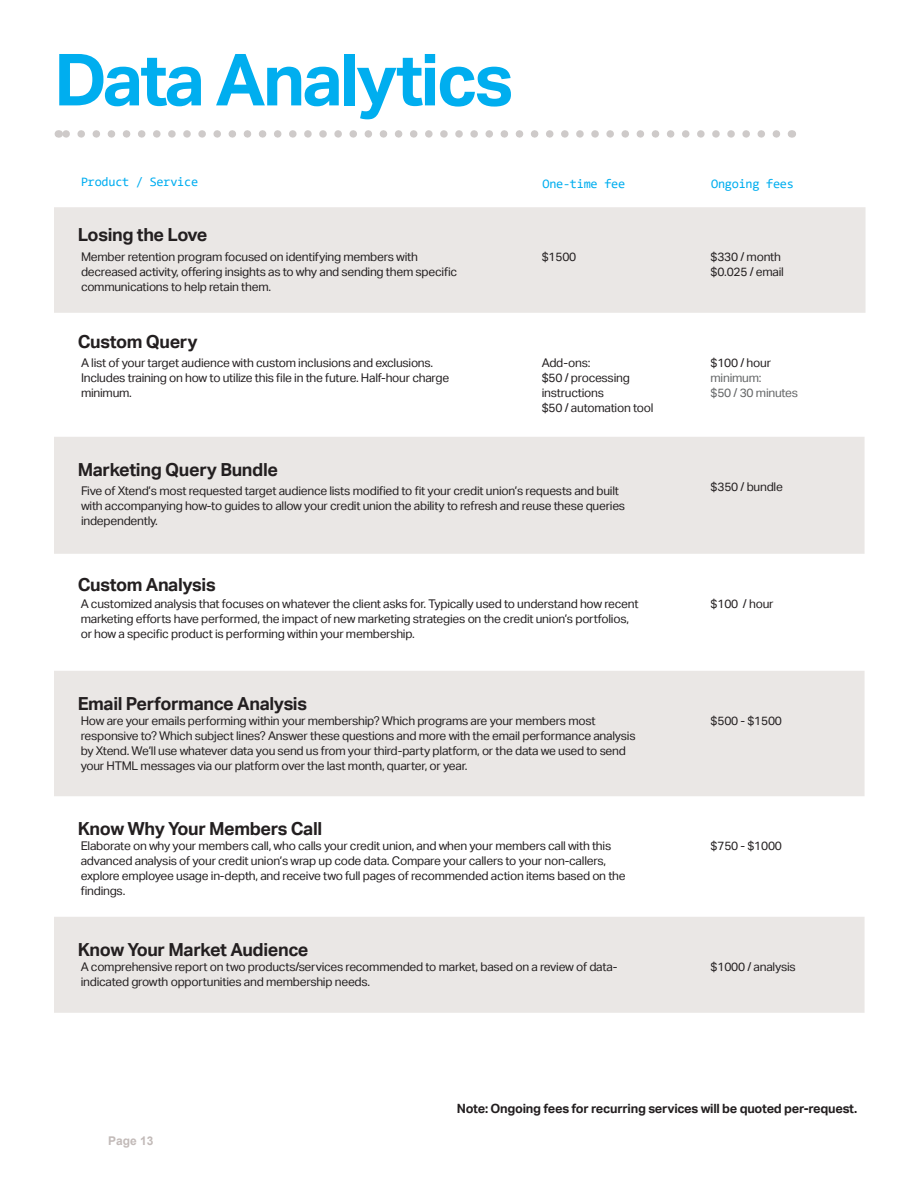
<style>
.page{position:relative;width:918px;height:1188px;background:#fff}
.page>*{position:absolute;margin:0;border:0;box-sizing:border-box;transform-origin:0 0}
.t1{font:700 72px "Aktiv Grotesk";letter-spacing:-.04em;color:#00aeef}
.t2{font:700 18px "Aktiv Grotesk";letter-spacing:-.02em;color:#231f20}
.t3{font:12.9px "Consolas";letter-spacing:-.02em;color:#00aeef}
.t4{font:12.9px "Consolas";letter-spacing:-.02em;color:#00adf0}
.t5{font:700 12.75px "Aktiv Grotesk";letter-spacing:-.02em;color:#231f20}
.t6{font:12px/15px "Aktiv Grotesk";letter-spacing:-.02em;color:#231f20}
.t7{font:12px "Aktiv Grotesk";letter-spacing:-.02em;color:#626465}
.t8{font:700 12px "Arial";color:#c2bab8}
</style>
<div class="page">
<div style="left:54px;top:437px;width:811px;height:117px;background:#eae7e5"></div>
<svg style="left:54px;top:671px;width:811px;height:342px;fill:#eae7e5"></svg>
<svg style="left:66px;top:130px;width:710px;height:8px"></svg>
<div style="left:54px;top:207px;width:812px;height:106px;background:#eae7e5"></div>
<p class="t1" style="left:54px;top:38px;width:461px">Data Analytics</p>
<p class="t4" style="left:81px;top:173px;width:119px">Product / Service</p>
<p class="t3" style="left:542px;top:175px;width:84px">One-time fee</p>
<p class="t3" style="left:711px;top:175px;width:84px">Ongoing fees</p>
<p class="t2" style="left:78px;top:224px;width:131px">Losing the Love</p>
<p class="t6" style="left:81px;top:250px;width:378px">Member retention program focused on identifying members with decreased activity, offering insights as to why and sending them specific communications to help retain them.</p>
<p class="t6" style="left:542px;top:250px;width:36px">$1500</p>
<p class="t6" style="left:711px;top:250px;width:72px">$330 / month</p>
<p class="t6" style="left:711px;top:265px;width:75px">$0.025 / email</p>
<p class="t2" style="left:78px;top:331px;width:121px">Custom Query</p>
<p class="t6" style="left:81px;top:355px;width:370px">A list of your target audience with custom inclusions and exclusions.<br>Includes training on how to utilize this file in the future. Half-hour charge minimum.</p>
<p class="t6" style="left:542px;top:355px;width:113px">Add-ons:<br>$50 / processing instructions<br>$50 / automation tool</p>
<p class="t6" style="left:711px;top:355px;width:62px">$100 / hour</p>
<p class="t7" style="left:711px;top:371px;width:52px">minimum:</p>
<p class="t7" style="left:711px;top:386px;width:89px">$50 / 30 minutes</p>
<p class="t2" style="left:78px;top:460px;width:202px">Marketing Query Bundle</p>
<p class="t6" style="left:81px;top:483px;width:546px">Five of Xtend’s most requested target audience lists modified to fit your credit union’s requests and built with accompanying how-to guides to allow your credit union the ability to refresh and reuse these queries independently.</p>
<p class="t6" style="left:711px;top:479px;width:74px">$350 / bundle</p>
<p class="t2" style="left:78px;top:574px;width:139px">Custom Analysis</p>
<p class="t6" style="left:81px;top:596px;width:559px">A customized analysis that focuses on whatever the client asks for. Typically used to understand how recent marketing efforts have performed, the impact of new marketing strategies on the credit union’s portfolios, or how a specific product is performing within your membership.</p>
<p class="t6" style="left:711px;top:596px;width:64px">$100 / hour</p>
<p class="t2" style="left:78px;top:693px;width:231px">Email Performance Analysis</p>
<p class="t6" style="left:81px;top:713px;width:556px">How are your emails performing within your membership? Which programs are your members most responsive to? Which subject lines? Answer these questions and more with the email performance analysis by Xtend. We’ll use whatever data you send us from your third-party platform, or the data we used to send your HTML messages via our platform over the last month, quarter, or year.</p>
<p class="t6" style="left:711px;top:713px;width:73px">$500 - $1500</p>
<p class="t2" style="left:78px;top:818px;width:246px">Know Why Your Members Call</p>
<p class="t6" style="left:81px;top:839px;width:547px">Elaborate on why your members call, who calls your credit union, and when your members call with this advanced analysis of your credit union’s wrap up code data. Compare your callers to your non-callers, explore employee usage in-depth, and receive two full pages of recommended action items based on the findings.</p>
<p class="t6" style="left:711px;top:839px;width:73px">$750 - $1000</p>
<p class="t2" style="left:78px;top:939px;width:232px">Know Your Market Audience</p>
<p class="t6" style="left:81px;top:959px;width:538px">A comprehensive report on two products/services recommended to market, based on a review of data&shy;indicated growth opportunities and membership needs.</p>
<p class="t6" style="left:711px;top:959px;width:87px">$1000 / analysis</p>
<p class="t8" style="left:108px;top:1132px;width:47px">Page 13</p>
<p class="t5" style="left:457px;top:1101px;width:402px">Note: Ongoing fees for recurring services will be quoted per-request.</p>
</div>
